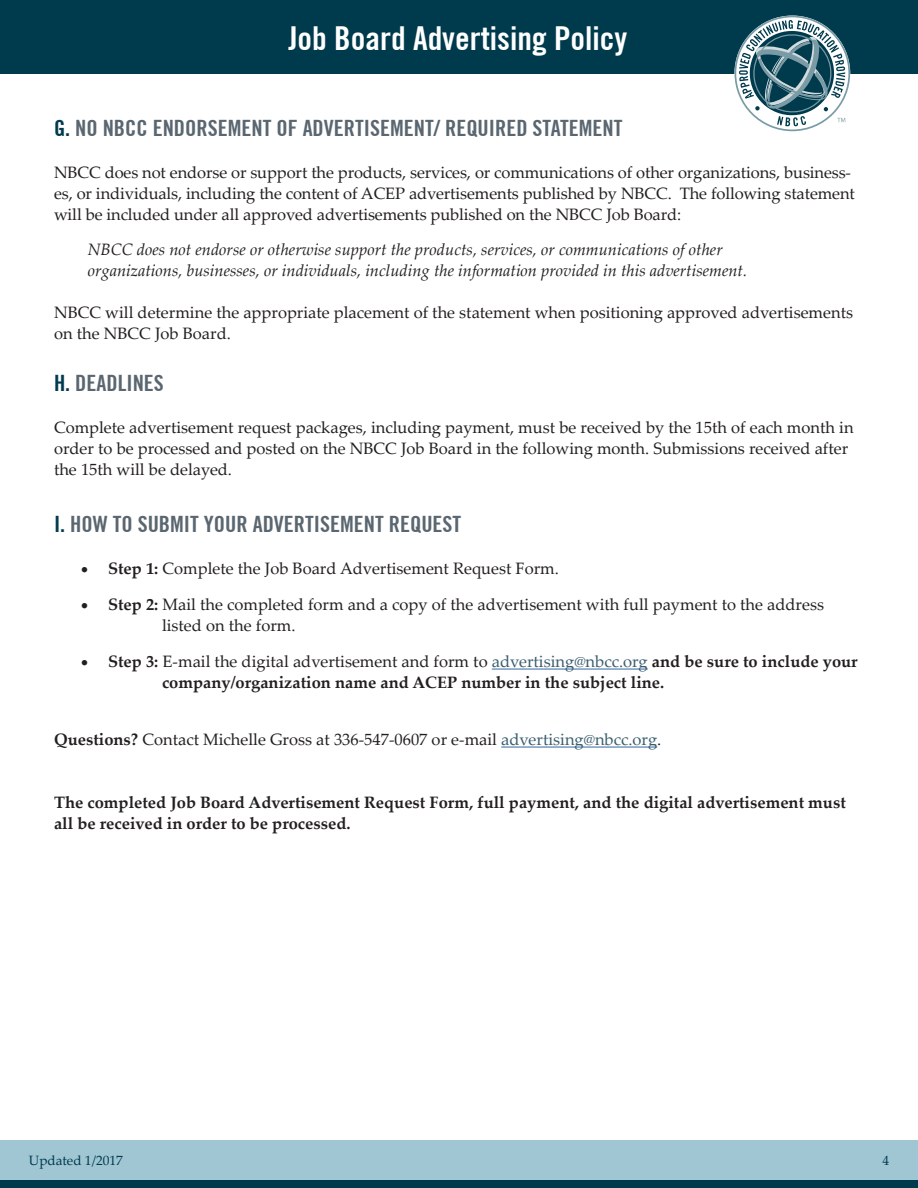
<style>
.page{position:relative;width:918px;height:1188px;background:#fff}
.page>*{position:absolute;margin:0;border:0;box-sizing:border-box;transform-origin:0 0}
.t1{font:700 condensed 33px "Trade Gothic No.20";color:#fff}
.t2{font:700 condensed 22.5px "Trade Gothic No.20";color:#5a6670}
.t3{font:16.5px/21px "Palatino Linotype";color:#231f20}
.t4{font:700 16.5px/21px "Palatino Linotype";color:#231f20}
.t5{font:italic 16.5px/21px "Palatino Linotype";color:#231f20}
.t6{font:13.5px "Palatino Linotype";color:#003b4d}
.s1{color:#003b4d}
.s2{font-weight:700}
.s3{font-weight:400}
.s4{font-weight:400;color:#395d6e}
.s5{color:#395d6e}
</style>
<div class="page">
<div style="left:0;top:0;width:918px;height:73px;background:#003b4d"></div>
<div style="left:0;top:1140px;width:918px;height:48px;background:#a0c6d4"></div>
<div style="left:0;top:1180px;width:918px;height:8px;background:#003b4d"></div>
<svg style="left:735px;top:16px;width:115px;height:115px"></svg>
<hr style="left:492px;top:669px;width:156px;height:1px;background:#3565a0">
<hr style="left:501px;top:747px;width:156px;height:1px;background:#3565a0">
<h1 class="t1" style="left:288px;top:19px;width:340px">Job Board Advertising Policy</h1>
<p class="t2" style="left:54px;top:115px;width:570px"><span class="s1">G.</span> NO NBCC ENDORSEMENT OF ADVERTISEMENT/ REQUIRED STATEMENT</p>
<p class="t3" style="left:54px;top:162px;width:802px">NBCC does not endorse or support the products, services, or communications of other organizations, business&shy;es, or individuals, including the content of ACEP advertisements published by NBCC. The following statement will be included under all approved advertisements published on the NBCC Job Board:</p>
<p class="t5" style="left:88px;top:238px;width:661px">NBCC does not endorse or otherwise support the products, services, or communications of other organizations, businesses, or individuals, including the information provided in this advertisement.</p>
<p class="t3" style="left:54px;top:301px;width:801px">NBCC will determine the appropriate placement of the statement when positioning approved advertisements on the NBCC Job Board.</p>
<p class="t2" style="left:54px;top:370px;width:111px"><span class="s1">H.</span> DEADLINES</p>
<p class="t3" style="left:54px;top:417px;width:801px">Complete advertisement request packages, including payment, must be received by the 15th of each month in order to be processed and posted on the NBCC Job Board in the following month. Submissions received after the 15th will be delayed.</p>
<p class="t2" style="left:54px;top:511px;width:409px"><span class="s1">I.</span> HOW TO SUBMIT YOUR ADVERTISEMENT REQUEST</p>
<p class="t3" style="left:81px;top:558px;width:480px">• <span class="s2">Step 1:</span> Complete the Job Board Advertisement Request Form.</p>
<p class="t3" style="left:162px;top:594px;width:664px;text-indent:-81px">• <span class="s2">Step 2:</span> Mail the completed form and a copy of the advertisement with full payment to the address listed on the form.</p>
<p class="t4" style="left:162px;top:651px;width:697px;text-indent:-81px">• Step 3: <span class="s3">E-mail the digital advertisement and form to</span> <span class="s4">advertising@nbcc.org</span> and be sure to include your company/organization name and ACEP number in the subject line.</p>
<p class="t3" style="left:54px;top:729px;width:609px"><span class="s2">Questions?</span> Contact Michelle Gross at 336-547-0607 or e-mail <span class="s5">advertising@nbcc.org</span>.</p>
<p class="t4" style="left:54px;top:792px;width:793px">The completed Job Board Advertisement Request Form, full payment, and the digital advertisement must all be received in order to be processed.</p>
<p class="t6" style="left:29px;top:1151px;width:96px">Updated 1/2017</p>
<p class="t6" style="left:882px;top:1151px;width:8px">4</p>
</div>
